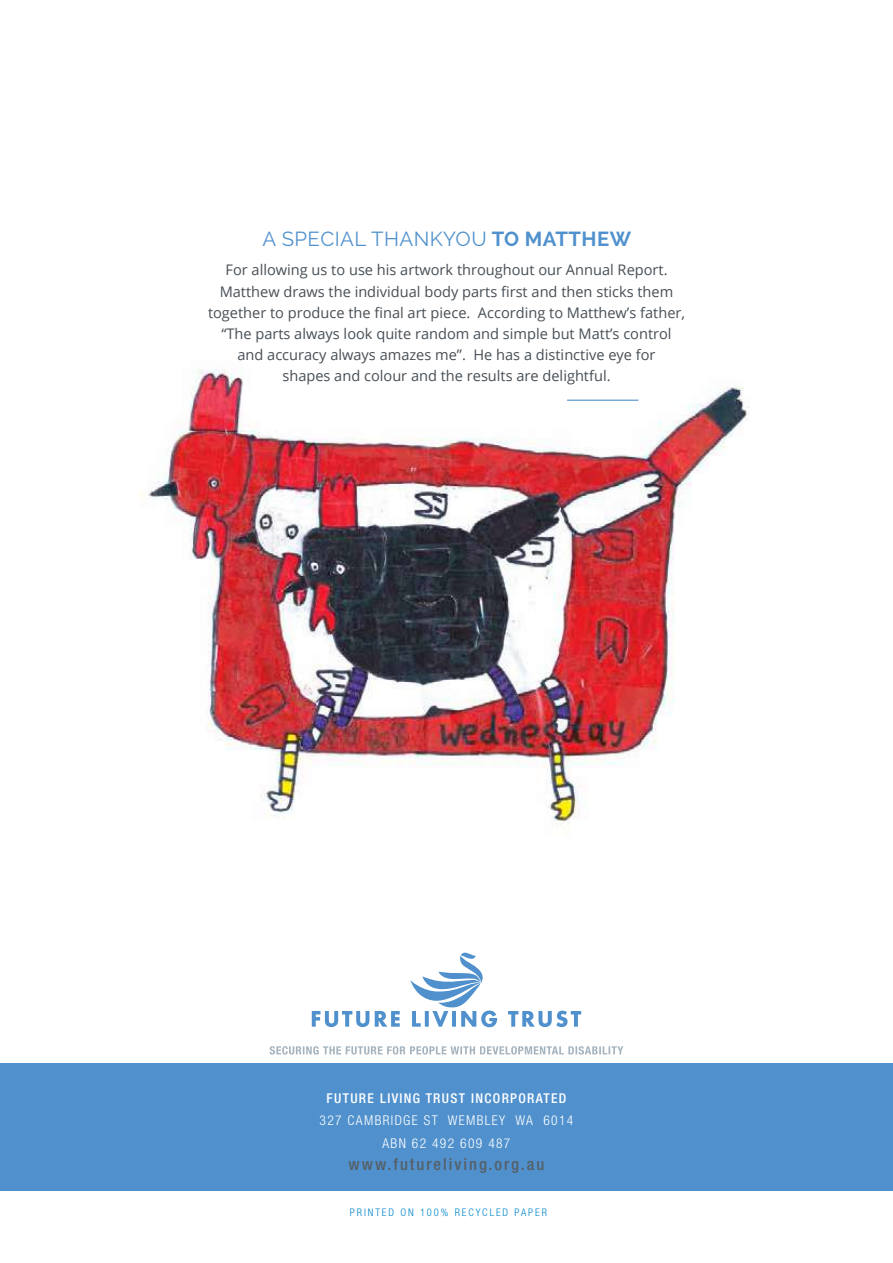
<style>
.page{position:relative;width:893px;height:1263px;background:#fff}
.page>*{position:absolute;margin:0;border:0;box-sizing:border-box;transform-origin:0 0}
.t1{font:20.25px "Raleway";letter-spacing:.02em;color:#5091cd}
.t2{font:500 condensed 16.5px "Helvetica Neue";letter-spacing:.12em;color:#565f67}
.t3{font:14.55px/21.1px "Open Sans";color:#474f55;text-align:center}
.t4{font:300 condensed 13.5px/22.5px "Helvetica Neue";letter-spacing:.1em;color:#fff;text-align:center}
.t5{font:500 condensed 13.5px "Helvetica Neue";letter-spacing:.1em;color:#fff}
.t6{font:300 condensed 10.5px "Helvetica Neue";letter-spacing:.18em;color:#0086ca}
.s1{font-weight:700}
</style>
<div class="page">
<img style="left:140px;top:369px;width:610px;height:457px">
<div style="left:0;top:1063px;width:893px;height:127px;background:#5091cd"></div>
<svg style="left:312px;top:952px;width:269px;height:75px"></svg>
<svg style="left:270px;top:1046px;width:353px;height:8px"></svg>
<hr style="left:567px;top:400px;width:71px;height:1px;background:#5091cd">
<h1 class="t1" style="left:263px;top:227px;width:370px">A SPECIAL THANKYOU <span class="s1">TO MATTHEW</span></h1>
<p class="t3" style="left:208px;top:259px;width:478px">For allowing us to use his artwork throughout our Annual Report.<br>Matthew draws the individual body parts first and then sticks them together to produce the final art piece. According to Matthew’s father, “The parts always look quite random and simple but Matt’s control and accuracy always amazes me”. He has a distinctive eye for<br>shapes and colour and the results are delightful.</p>
<p class="t5" style="left:327px;top:1090px;width:241px">FUTURE LIVING TRUST INCORPORATED</p>
<p class="t4" style="left:320px;top:1109px;width:255px">327 CAMBRIDGE ST WEMBLEY WA 6014<br>ABN 62 492 609 487</p>
<p class="t2" style="left:349px;top:1154px;width:197px">www.futureliving.org.au</p>
<p class="t6" style="left:350px;top:1206px;width:198px">PRINTED ON 100% RECYCLED PAPER</p>
</div>
